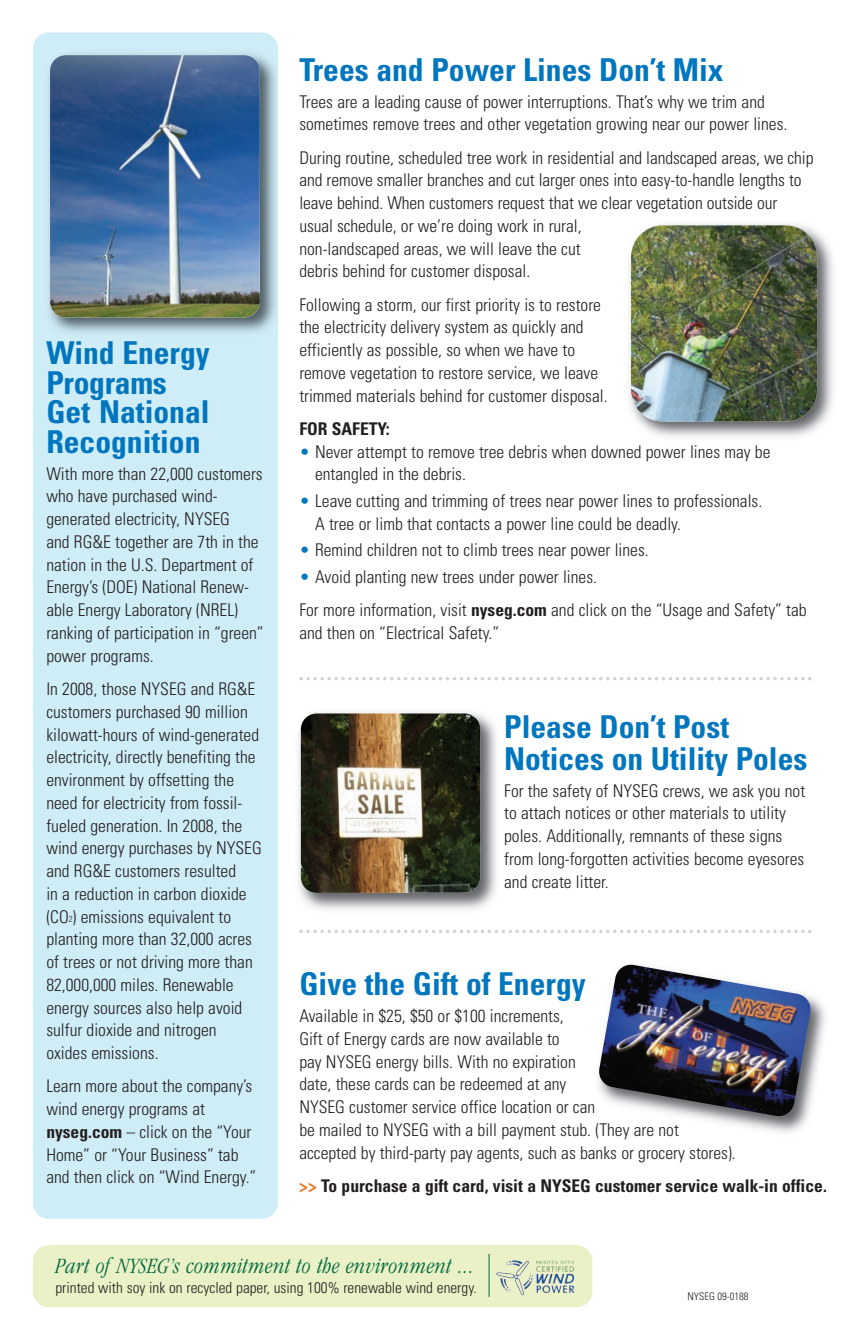
<style>
.page{position:relative;width:851px;height:1340px;background:#fff}
.page>*{position:absolute;margin:0;border:0;box-sizing:border-box;transform-origin:0 0}
.t1{font:700 condensed 31.5px/29.8px "Univers";color:#0076be}
.t2{font:italic 300 condensed 22.57px "Garamond";letter-spacing:.02em;color:#00673e}
.t3{font:300 condensed 17.5px/22.8px "Univers";color:#231f20}
.t4{font:700 condensed 17.5px "Univers";color:#231f20}
.t5{font:300 condensed 15.4px "Univers";color:#231f20}
.t6{font:300 condensed 10.5px "Univers";color:#231f20}
.s1{font-size:8.75px}
.s2{font-weight:700}
.s3{color:#0076be}
.s4{color:#f47321}
</style>
<div class="page">
<svg style="left:299px;top:929px;width:512px;height:4px"></svg>
<svg style="left:299px;top:677px;width:512px;height:3px"></svg>
<div style="left:33px;top:1245px;width:559px;height:62px;background:#eaf1c6;border-radius:16px"></div>
<img style="left:496px;top:1260px;width:77px;height:35px">
<hr style="left:488px;top:1253px;width:1px;height:43px;background:#00673e">
<img style="left:298px;top:712px;width:199px;height:198px">
<img style="left:301px;top:713px;width:179px;height:179px;border-radius:16px">
<div style="left:33px;top:33px;width:245px;height:1185px;background:#cfedf7;border-radius:16px"></div>
<img style="left:48px;top:53px;width:228px;height:280px">
<img style="left:50px;top:55px;width:210px;height:262px;border-radius:16px">
<img style="left:588px;top:996px;width:238px;height:137px">
<img style="left:597px;top:964px;width:214px;height:153px">
<img style="left:629px;top:223px;width:204px;height:214px">
<img style="left:631px;top:225px;width:186px;height:196px;border-radius:32px">
<h1 class="t1" style="left:46px;top:340px;width:165px">Wind Energy<br>Programs<br>Get National<br>Recognition</h1>
<p class="t3" style="left:46px;top:463px;width:219px">With more than 22,000 customers who have purchased wind&shy;generated electricity, NYSEG<br>and RG&amp;E together are 7th in the nation in the U.S. Department of<br>Energy’s (DOE) National Renew&shy;able Energy Laboratory (NREL) ranking of participation in “green” power programs.</p>
<p class="t3" style="left:46px;top:679px;width:217px">In 2008, those NYSEG and RG&amp;E customers purchased 90 million kilowatt-hours of wind-generated electricity, directly benefiting the environment by offsetting the need for electricity from fossil&shy;fueled generation. In 2008, the wind energy purchases by NYSEG and RG&amp;E customers resulted<br>in a reduction in carbon dioxide (CO<span class="s1">2</span>) emissions equivalent to planting more than 32,000 acres of trees or not driving more than<br>82,000,000 miles. Renewable energy sources also help avoid sulfur dioxide and nitrogen oxides emissions.</p>
<p class="t3" style="left:46px;top:1076px;width:211px">Learn more about the company’s wind energy programs at <span class="s2">nyseg.com</span> – click on the “Your<br>Home” or “Your Business” tab and then click on “Wind Energy.”</p>
<h1 class="t1" style="left:299px;top:57px;width:425px">Trees and Power Lines Don’t Mix</h1>
<p class="t3" style="left:299px;top:91px;width:489px">Trees are a leading cause of power interruptions. That’s why we trim and sometimes remove trees and other vegetation growing near our power lines.</p>
<p class="t3" style="left:299px;top:147px;width:515px">During routine, scheduled tree work in residential and landscaped areas, we chip and remove smaller branches and cut larger ones into easy-to-handle lengths to leave behind. When customers request that we clear vegetation outside our usual schedule, or we’re doing work in rural,<br>non-landscaped areas, we will leave the cut<br>debris behind for customer disposal.</p>
<p class="t3" style="left:299px;top:294px;width:310px">Following a storm, our first priority is to restore the electricity delivery system as quickly and efficiently as possible, so when we have to remove vegetation to restore service, we leave trimmed materials behind for customer disposal.</p>
<p class="t4" style="left:299px;top:422px;width:92px">FOR SAFETY:</p>
<p class="t3" style="left:315px;top:441px;width:457px;text-indent:-16px"><span class="s3">•</span> Never attempt to remove tree debris when downed power lines may be entangled in the debris.</p>
<p class="t3" style="left:315px;top:491px;width:448px;text-indent:-16px"><span class="s3">•</span> Leave cutting and trimming of trees near power lines to professionals.<br>A tree or limb that contacts a power line could be deadly.</p>
<p class="t3" style="left:299px;top:540px;width:351px"><span class="s3">•</span> Remind children not to climb trees near power lines.</p>
<p class="t3" style="left:299px;top:561px;width:509px;line-height:33.2px"><span class="s3">•</span> Avoid planting new trees under power lines.<br>For more information, visit <span class="s2">nyseg.com</span> and click on the “Usage and Safety” tab</p>
<p class="t3" style="left:299px;top:622px;width:201px">and then on “Electrical Safety.”</p>
<h1 class="t1" style="left:504px;top:714px;width:305px;line-height:31.5px">Please Don’t Post<br>Notices on Utility Poles</h1>
<p class="t3" style="left:504px;top:780px;width:302px">For the safety of NYSEG crews, we ask you not to attach notices or other materials to utility poles. Additionally, remnants of these signs from long-forgotten activities become eyesores and create litter.</p>
<h1 class="t1" style="left:299px;top:972px;width:288px">Give the Gift of Energy</h1>
<p class="t3" style="left:299px;top:1005px;width:438px">Available in $25, $50 or $100 increments,<br>Gift of Energy cards are now available to<br>pay NYSEG energy bills. With no expiration<br>date, these cards can be redeemed at any<br>NYSEG customer service office location or can<br>be mailed to NYSEG with a bill payment stub. (They are not accepted by third-party pay agents, such as banks or grocery stores).</p>
<p class="t4" style="left:299px;top:1179px;width:529px"><span class="s4">&gt;&gt;</span> To purchase a gift card, visit a NYSEG customer service walk-in office.</p>
<p class="t2" style="left:55px;top:1257px;width:420px">Part of NYSEG’s commitment to the environment ...</p>
<p class="t5" style="left:55px;top:1281px;width:423px">printed with soy ink on recycled paper, using 100% renewable wind energy.</p>
<p class="t6" style="left:687px;top:1292px;width:62px">NYSEG 09-0188</p>
</div>
